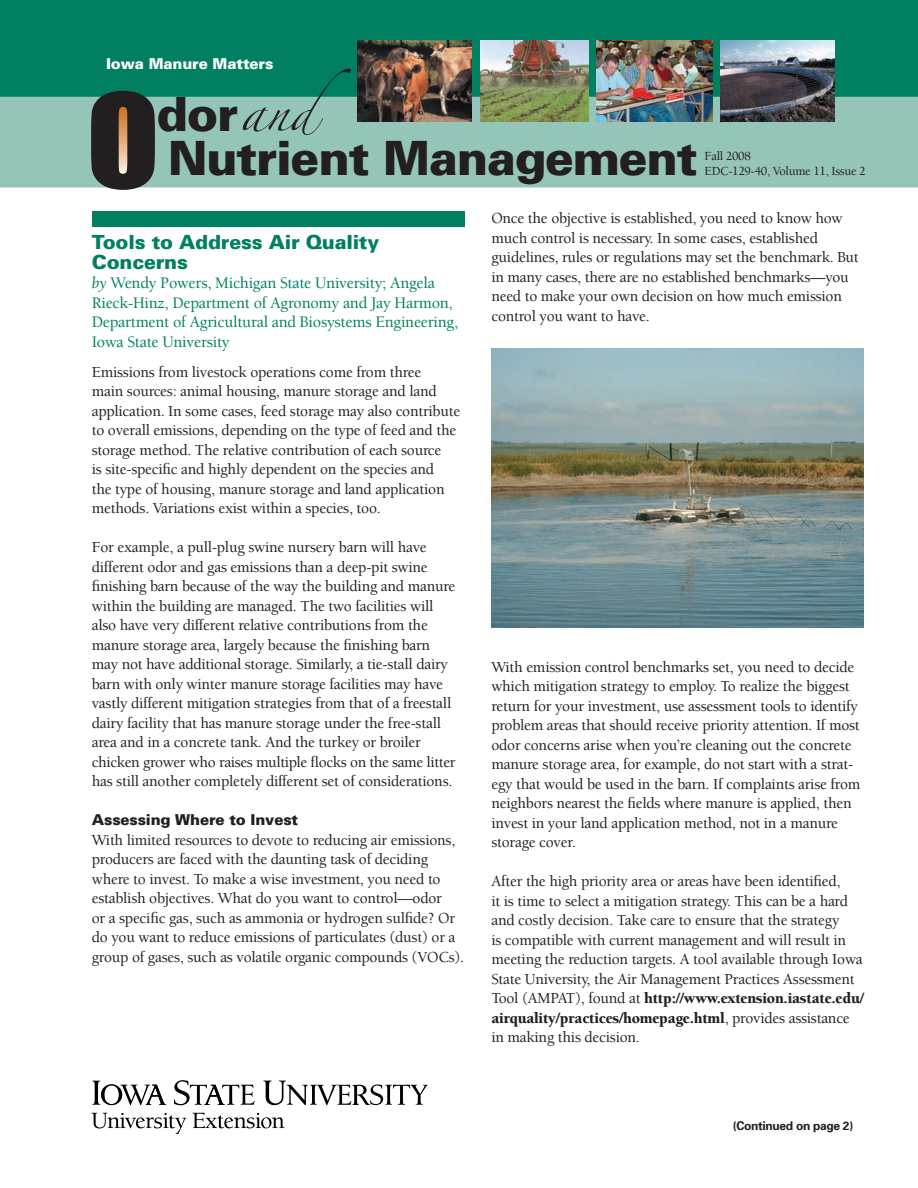
<style>
.page{position:relative;width:918px;height:1188px;background:#fff}
.page>*{position:absolute;margin:0;border:0;box-sizing:border-box;transform-origin:0 0}
.t1{font:900 47.25px "Univers";letter-spacing:-.025em;color:#231f20}
.main_heading{font:900 19.5px/19.5px "Univers";letter-spacing:-.01em;color:#008061}
.body_text{font:500 16.5px/19.5px "Berkeley";letter-spacing:-.015em;color:#008061}
.body_text-2{font:500 15.75px/19.5px "Berkeley";letter-spacing:-.015em;color:#231f20}
.subhead{font:900 15px "Univers";letter-spacing:-.01em;color:#231f20}
.t2{font:900 15px "Univers";letter-spacing:-.01em;color:#fff}
.t3{font:500 12.75px/15px "Berkeley";letter-spacing:-.025em;color:#231f20}
.t4{font:700 12px "Univers";letter-spacing:-.025em;color:#231f20}
.s1{font-weight:400;font-style:italic}
.s2{font-weight:900}
</style>
<div class="page">
<div style="left:0;top:97px;width:918px;height:91px;background:#95c5b9"></div>
<div style="left:0;top:0;width:918px;height:97px;background:#008061"></div>
<svg style="left:92px;top:1113px;width:94px;height:21px"></svg>
<svg style="left:193px;top:1113px;width:91px;height:15px"></svg>
<svg style="left:92px;top:1081px;width:74px;height:24px"></svg>
<svg style="left:174px;top:1080px;width:81px;height:26px"></svg>
<svg style="left:263px;top:1080px;width:165px;height:25px"></svg>
<img style="left:357px;top:40px;width:115px;height:82px">
<img style="left:480px;top:40px;width:108px;height:82px">
<img style="left:721px;top:40px;width:113px;height:82px">
<img style="left:596px;top:40px;width:117px;height:82px">
<svg style="left:243px;top:69px;width:108px;height:66px;background:#4f9c89"></svg>
<svg style="left:91px;top:91px;width:64px;height:99px;background:#3d3b36"></svg>
<div style="left:92px;top:212px;width:372px;height:15px;background:#008061"></div>
<img style="left:491px;top:348px;width:373px;height:280px">
<p class="t2" style="left:106px;top:55px;width:169px">Iowa Manure Matters</p>
<p class="t1" style="left:156px;top:84px;width:83px">dor</p>
<p class="t1" style="left:168px;top:129px;width:531px">Nutrient Management</p>
<p class="t3" style="left:705px;top:149px;width:163px">Fall 2008<br>EDC-129-40, Volume 11, Issue 2</p>
<p class="main_heading" style="left:92px;top:232px;width:289px">Tools to Address Air Quality<br>Concerns</p>
<p class="body_text" style="left:92px;top:274px;width:368px"><span class="s1">by</span> Wendy Powers, Michigan State University; Angela Rieck-Hinz, Department of Agronomy and Jay Harmon, Department of Agricultural and Biosystems Engineering, Iowa State University</p>
<p class="body_text-2" style="left:92px;top:362px;width:331px">Emissions from livestock operations come from three</p>
<p class="body_text-2" style="left:92px;top:382px;width:370px">main sources: animal housing, manure storage and land application. In some cases, feed storage may also contribute to overall emissions, depending on the type of feed and the storage method. The relative contribution of each source</p>
<p class="body_text-2" style="left:92px;top:460px;width:344px">is site-specific and highly dependent on the species and</p>
<p class="body_text-2" style="left:92px;top:479px;width:354px">the type of housing, manure storage and land application methods. Variations exist within a species, too.</p>
<p class="body_text-2" style="left:92px;top:538px;width:365px">For example, a pull-plug swine nursery barn will have different odor and gas emissions than a deep-pit swine finishing barn because of the way the building and manure within the building are managed. The two facilities will</p>
<p class="body_text-2" style="left:92px;top:616px;width:338px">also have very different relative contributions from the</p>
<p class="body_text-2" style="left:92px;top:635px;width:340px">manure storage area, largely because the finishing barn</p>
<p class="body_text-2" style="left:92px;top:655px;width:361px">may not have additional storage. Similarly, a tie-stall dairy barn with only winter manure storage facilities may have vastly different mitigation strategies from that of a freestall dairy facility that has manure storage under the free-stall area and in a concrete tank. And the turkey or broiler</p>
<p class="body_text-2" style="left:92px;top:752px;width:365px">chicken grower who raises multiple flocks on the same litter has still another completely different set of considerations.</p>
<p class="subhead" style="left:92px;top:811px;width:208px">Assessing Where to Invest</p>
<p class="body_text-2" style="left:92px;top:830px;width:374px">With limited resources to devote to reducing air emissions, producers are faced with the daunting task of deciding where to invest. To make a wise investment, you need to establish objectives. What do you want to control—odor<br>or a specific gas, such as ammonia or hydrogen sulfide? Or do you want to reduce emissions of particulates (dust) or a group of gases, such as volatile organic compounds (VOCs).</p>
<p class="body_text-2" style="left:491px;top:209px;width:369px">Once the objective is established, you need to know how much control is necessary. In some cases, established guidelines, rules or regulations may set the benchmark. But in many cases, there are no established benchmarks—you need to make your own decision on how much emission control you want to have.</p>
<p class="body_text-2" style="left:491px;top:657px;width:371px">With emission control benchmarks set, you need to decide which mitigation strategy to employ. To realize the biggest return for your investment, use assessment tools to identify problem areas that should receive priority attention. If most odor concerns arise when you’re cleaning out the concrete manure storage area, for example, do not start with a strat&shy;egy that would be used in the barn. If complaints arise from neighbors nearest the fields where manure is applied, then invest in your land application method, not in a manure storage cover.</p>
<p class="body_text-2" style="left:491px;top:872px;width:374px">After the high priority area or areas have been identified,<br>it is time to select a mitigation strategy. This can be a hard and costly decision. Take care to ensure that the strategy<br>is compatible with current management and will result in meeting the reduction targets. A tool available through Iowa State University, the Air Management Practices Assessment Tool (AMPAT), found at <span class="s2">http://www.extension.iastate.edu/ airquality/practices/homepage.html</span>, provides assistance in making this decision.</p>
<p class="t4" style="left:733px;top:1119px;width:122px">(Continued on page 2)</p>
</div>
